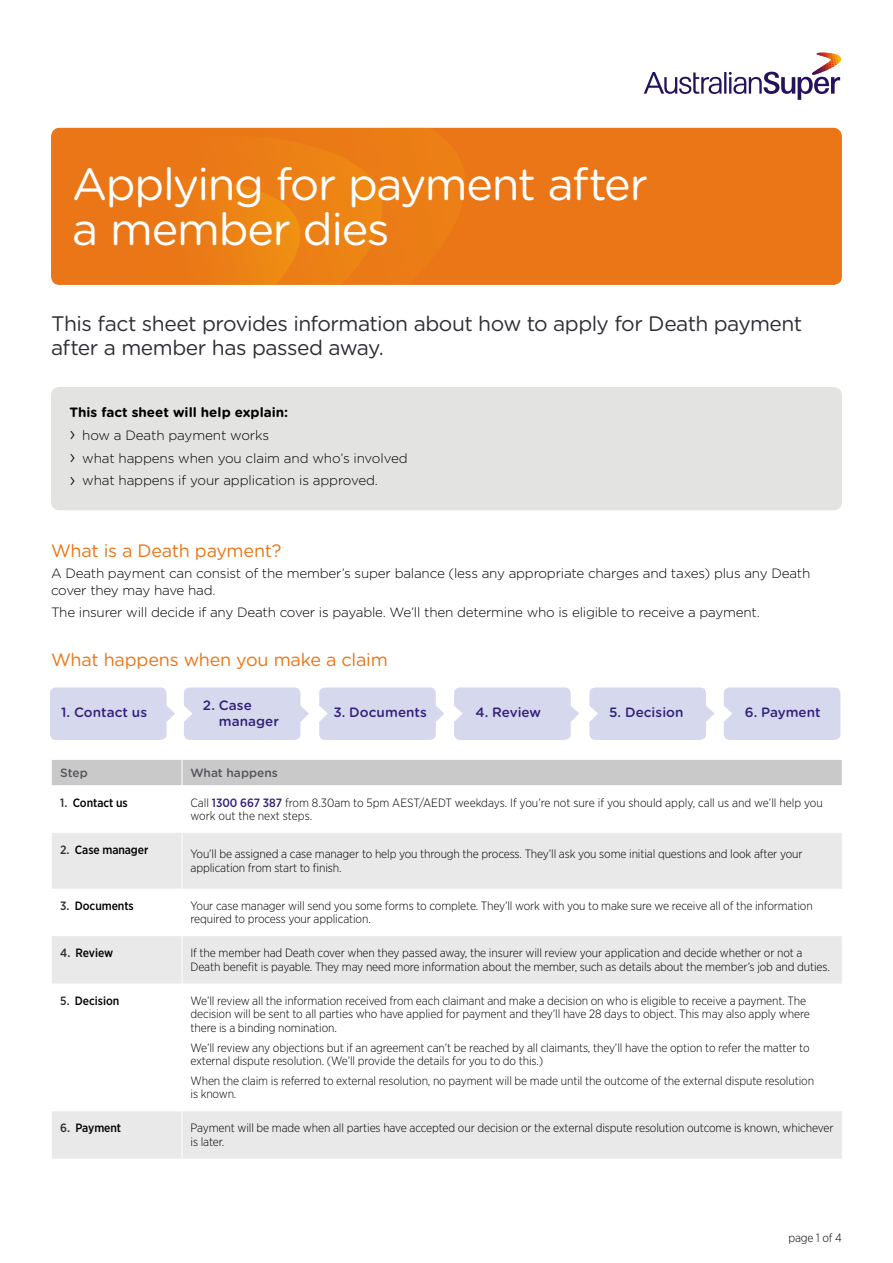
<style>
.page{position:relative;width:893px;height:1263px;background:#fff}
.page>*{position:absolute;margin:0;border:0;box-sizing:border-box;transform-origin:0 0}
.t1{font:45px/45px "Gotham Rounded";letter-spacing:-.03em;color:#fff}
.t2{font:21px/24px "Gotham Rounded";letter-spacing:-.025em;color:#2d2f35}
.t3{font:18px "Gotham Rounded";letter-spacing:-.015em;color:#ea7517}
.t4{font:300 13.5px/23px "Gotham Rounded";letter-spacing:-.015em;color:#000}
.t5{font:500 13.5px/16.2px "Gotham Rounded";letter-spacing:.005em;color:#33207b}
.t6{font:300 12px/13.5px "Gotham Narrow";letter-spacing:-.01em;color:#000}
.t7{font:500 12px "Gotham Narrow";letter-spacing:-.005em;color:#000}
.t8{font:500 12px "Gotham Rounded";color:#54565b}
.s1{font-weight:700}
.s2{font-size:19.5px}
.s3{color:#2d2f35}
.s4{font-weight:500;color:#33207b}
</style>
<div class="page">
<div style="left:51px;top:387px;width:791px;height:123px;background:#e3e4e2;border-radius:9px"></div>
<div style="left:465px;top:128px;width:377px;height:157px;background:#ea7617"></div>
<div style="left:51px;top:128px;width:414px;height:157px;background:#eb7c16"></div>
<svg style="left:51px;top:135px;width:331px;height:150px;background:#eb7c15"></svg>
<svg style="left:51px;top:178px;width:249px;height:107px;background:#eb7b16"></svg>
<svg style="left:644px;top:53px;width:198px;height:47px"></svg>
<svg style="left:52px;top:833px;width:790px;height:326px"></svg>
<hr style="left:182px;top:833px;width:1px;height:56px;background:#fff">
<hr style="left:182px;top:889px;width:1px;height:47px;background:#fff">
<hr style="left:182px;top:936px;width:1px;height:47px;background:#fff">
<hr style="left:182px;top:983px;width:1px;height:128px;background:#fff">
<hr style="left:182px;top:1111px;width:1px;height:48px;background:#fff">
<svg style="left:50px;top:687px;width:792px;height:98px"></svg>
<h1 class="t1" style="left:72px;top:160px;width:577px">Applying for payment after a member dies</h1>
<h2 class="t2" style="left:51px;top:311px;width:753px">This fact sheet provides information about how to apply for Death payment after a member has passed away.</h2>
<p class="t4" style="left:69px;top:400px;width:340px"><span class="s1">This fact sheet will help explain:<br></span><span class="s2">›</span> how a Death payment works<br><span class="s2">›</span> what happens when you claim and who’s involved <span class="s2">›</span> what happens if your application is approved.</p>
<h3 class="t3" style="left:51px;top:539px;width:232px">What is a Death payment?</h3>
<p class="t4" style="left:51px;top:564px;width:761px;line-height:16.5px">A Death payment can consist of the member’s super balance (less any appropriate charges and taxes) plus any Death cover they may have had.</p>
<p class="t4" style="left:51px;top:601px;width:710px">The insurer will decide if any Death cover is payable. We’ll then determine who is eligible to receive a payment.</p>
<h3 class="t3" style="left:51px;top:647px;width:338px">What happens when you make a claim</h3>
<p class="t5" style="left:219px;top:696px;width:62px;text-indent:-16px">2. Case manager</p>
<p class="t5" style="left:333px;top:703px;width:95px">3. Documents</p>
<p class="t5" style="left:475px;top:703px;width:67px">4. Review</p>
<p class="t5" style="left:745px;top:703px;width:77px">6. Payment</p>
<p class="t5" style="left:61px;top:703px;width:88px">1. Contact us</p>
<p class="t5" style="left:609px;top:703px;width:76px">5. Decision</p>
<p class="t8" style="left:60px;top:764px;width:29px">Step</p>
<p class="t8" style="left:190px;top:764px;width:89px">What happens</p>
<p class="t7" style="left:60px;top:795px;width:69px"><span class="s3">1.</span> Contact us</p>
<p class="t6" style="left:190px;top:795px;width:634px">Call <span class="s4">1300 667 387</span> from 8.30am to 5pm AEST/AEDT weekdays. If you’re not sure if you should apply, call us and we’ll help you work out the next steps.</p>
<p class="t7" style="left:60px;top:842px;width:90px"><span class="s3">2.</span> Case manager</p>
<p class="t6" style="left:190px;top:847px;width:613px">You’ll be assigned a case manager to help you through the process. They’ll ask you some initial questions and look after your application from start to finish.</p>
<p class="t7" style="left:60px;top:898px;width:75px"><span class="s3">3.</span> Documents</p>
<p class="t6" style="left:190px;top:899px;width:624px">Your case manager will send you some forms to complete. They’ll work with you to make sure we receive all of the information required to process your application.</p>
<p class="t7" style="left:60px;top:945px;width:54px"><span class="s3">4.</span> Review</p>
<p class="t6" style="left:190px;top:946px;width:641px">If the member had Death cover when they passed away, the insurer will review your application and decide whether or not a<br>Death benefit is payable. They may need more information about the member, such as details about the member’s job and duties.</p>
<p class="t7" style="left:60px;top:993px;width:61px"><span class="s3">5.</span> Decision</p>
<p class="t6" style="left:190px;top:993px;width:621px">We’ll review all the information received from each claimant and make a decision on who is eligible to receive a payment. The decision will be sent to all parties who have applied for payment and they’ll have 28 days to object. This may also apply where there is a binding nomination.</p>
<p class="t6" style="left:190px;top:1040px;width:621px">We’ll review any objections but if an agreement can’t be reached by all claimants, they’ll have the option to refer the matter to external dispute resolution. (We’ll provide the details for you to do this.)</p>
<p class="t6" style="left:190px;top:1074px;width:625px">When the claim is referred to external resolution, no payment will be made until the outcome of the external dispute resolution is known.</p>
<p class="t7" style="left:60px;top:1120px;width:62px"><span class="s3">6.</span> Payment</p>
<p class="t6" style="left:190px;top:1121px;width:644px">Payment will be made when all parties have accepted our decision or the external dispute resolution outcome is known, whichever is later.</p>
<p class="t6" style="left:788px;top:1230px;width:55px">page 1 of 4</p>
</div>
